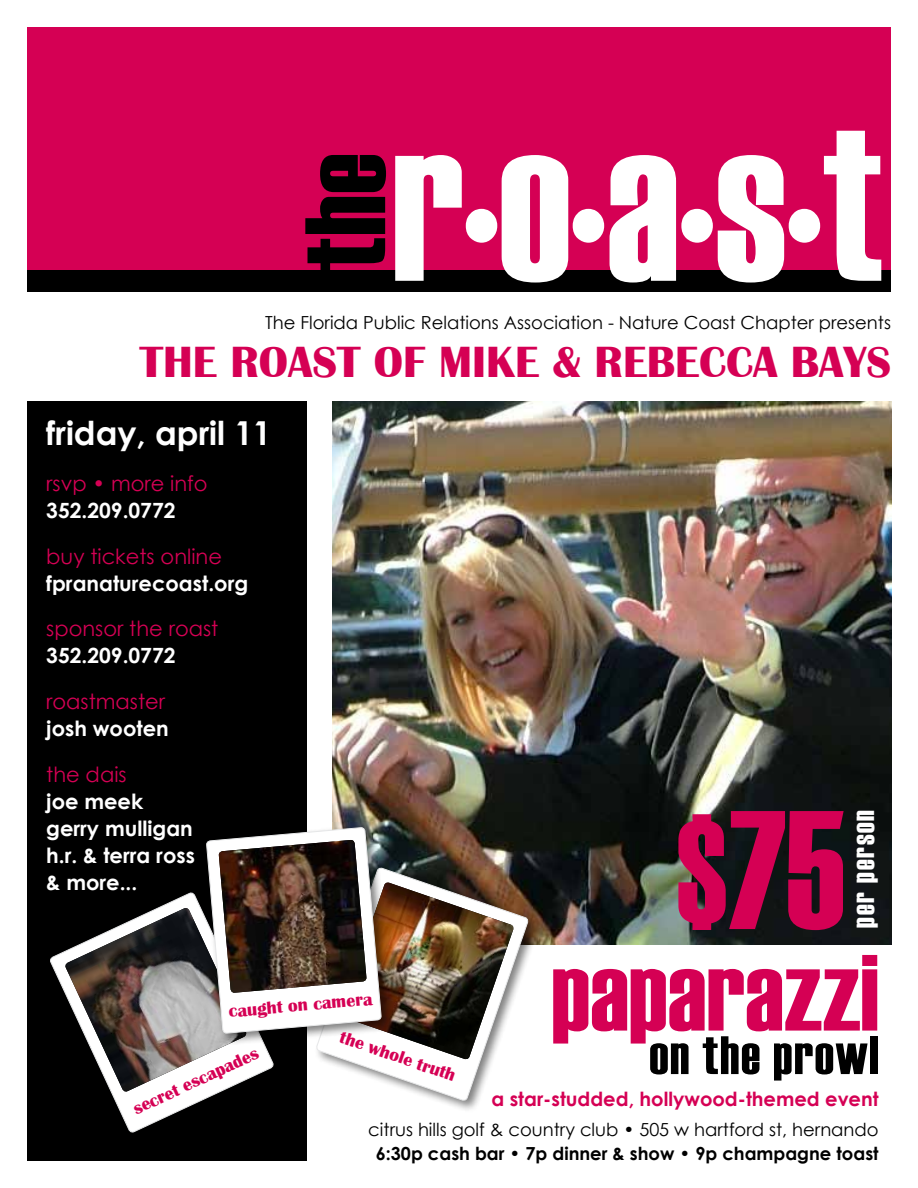
<style>
.page{position:relative;width:918px;height:1188px;background:#fff}
.page>*{position:absolute;margin:0;border:0;box-sizing:border-box;transform-origin:0 0}
.t1{font:220.35px "Haettenschweiler";color:#fff;scale:.93 1}
.t2{font:168.45px "Haettenschweiler";color:#d50054;scale:.93 1}
.t3{font:114px "Haettenschweiler";color:#000}
.t4{font:108px "Haettenschweiler";color:#d50054}
.t5{font:54px "Haettenschweiler";letter-spacing:.03em;color:#000}
.t6{font:700 45px "Britannic";color:#d50054}
.t7{font:700 33px "Century Gothic";color:#fff}
.t8{font:30px "Haettenschweiler";letter-spacing:.06em;color:#fff}
.t9{font:700 21px/27px "Century Gothic";color:#fff}
.t10{font:21px "Century Gothic";color:#d50054}
.t11{font:700 19.5px "Century Gothic";color:#d50054}
.t12{font:18px "Century Gothic";color:#000}
.t13{font:700 18px "Century Gothic";color:#000}
.t14{font:700 18px "Britannic";color:#d50054}
.s1{font-size:162px}
.s2{font-size:145.8px}
</style>
<div class="page">
<div style="left:27px;top:27px;width:864px;height:243px;background:#d50054"></div>
<div style="left:27px;top:401px;width:280px;height:760px;background:#000"></div>
<div style="left:27px;top:270px;width:864px;height:22px;background:#000"></div>
<img style="left:333px;top:401px;width:558px;height:543px">
<div style="left:313px;top:865px;width:228px;height:248px;background:#000;opacity:.5"></div>
<svg style="left:316px;top:867px;width:213px;height:234px"></svg>
<svg style="left:50px;top:951px;width:168px;height:182px"></svg>
<img style="left:64px;top:811px;width:450px;height:282px">
<img style="left:219px;top:840px;width:148px;height:153px">
<h3 class="t3" style="left:268px;top:271px;width:120px;rotate:-90deg">the</h3>
<h1 class="t1" style="left:391px;top:54px;width:531px">r<span class="s1">•</span>o<span class="s1">•</span>a<span class="s1">•</span>s<span class="s1">•</span>t</h1>
<p class="t12" style="left:265px;top:310px;width:627px">The Florida Public Relations Association - Nature Coast Chapter presents</p>
<h3 class="t6" style="left:140px;top:337px;width:753px">THE ROAST OF MIKE &amp; REBECCA BAYS</h3>
<h3 class="t7" style="left:46px;top:408px;width:227px">friday, april 11</h3>
<p class="t10" style="left:46px;top:468px;width:163px">rsvp • more info</p>
<p class="t9" style="left:46px;top:496px;width:131px">352.209.0772</p>
<p class="t10" style="left:46px;top:541px;width:177px">buy tickets online</p>
<p class="t9" style="left:46px;top:569px;width:204px">fpranaturecoast.org</p>
<p class="t10" style="left:46px;top:614px;width:174px">sponsor the roast</p>
<p class="t9" style="left:46px;top:641px;width:131px">352.209.0772</p>
<p class="t10" style="left:46px;top:687px;width:120px">roastmaster</p>
<p class="t9" style="left:46px;top:714px;width:124px">josh wooten</p>
<p class="t10" style="left:46px;top:760px;width:82px">the dais</p>
<p class="t9" style="left:46px;top:787px;width:150px">joe meek gerry mulligan h.r. &amp; terra ross &amp; more...</p>
<h2 class="t2" style="left:676px;top:756px;width:183px"><span class="s2">$</span>75</h2>
<h3 class="t8" style="left:843px;top:928px;width:119px;rotate:-90deg">per person</h3>
<h3 class="t4" style="left:552px;top:920px;width:329px">paparazzi</h3>
<p class="t14" style="left:228px;top:1001px;width:146px;rotate:-5deg">CAUGHT ON CAMERA</p>
<p class="t14" style="left:130px;top:1100px;width:140px;rotate:-25deg">SECRET ESCAPADES</p>
<p class="t14" style="left:344px;top:1027px;width:124px;rotate:19deg">THE WHOLE TRUTH</p>
<h3 class="t5" style="left:649px;top:1019px;width:231px">on the prowl</h3>
<p class="t11" style="left:491px;top:1084px;width:389px">a star-studded, hollywood-themed event</p>
<p class="t12" style="left:368px;top:1117px;width:512px">citrus hills golf &amp; country club • 505 w hartford st, hernando</p>
<p class="t13" style="left:376px;top:1139px;width:504px">6:30p cash bar • 7p dinner &amp; show • 9p champagne toast</p>
</div>
